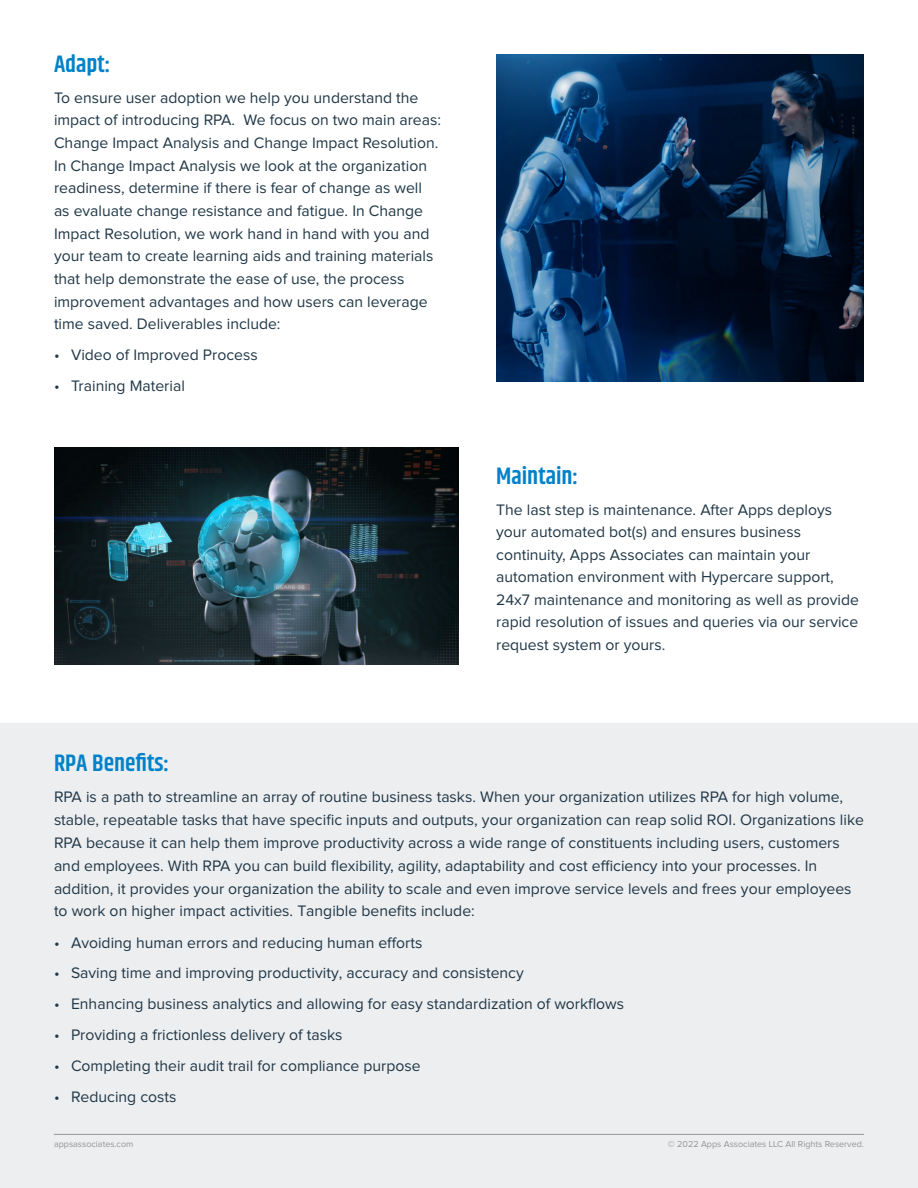
<style>
.page{position:relative;width:918px;height:1188px;background:#fff}
.page>*{position:absolute;margin:0;border:0;box-sizing:border-box;transform-origin:0 0}
.Body{font:600 24px "Khand";color:#0082ca}
.Body-2{font:15.75px/22.6px "Proxima Nova";color:#203746}
.t1{font:9px "Proxima Nova";color:#939598}
</style>
<div class="page">
<div style="left:0;top:723px;width:918px;height:465px;background:#edeef0"></div>
<img style="left:54px;top:447px;width:405px;height:218px">
<img style="left:496px;top:54px;width:368px;height:328px">
<hr style="left:54px;top:1134px;width:810px;height:1px;background:#939598">
<p class="Body" style="left:54px;top:48px;width:58px">Adapt:</p>
<p class="Body-2" style="left:54px;top:87px;width:389px">To ensure user adoption we help you understand the impact of introducing RPA. We focus on two main areas:<br>Change Impact Analysis and Change Impact Resolution.<br>In Change Impact Analysis we look at the organization readiness, determine if there is fear of change as well as evaluate change resistance and fatigue. In Change Impact Resolution, we work hand in hand with you and your team to create learning aids and training materials that help demonstrate the ease of use, the process improvement advantages and how users can leverage time saved. Deliverables include:</p>
<p class="Body-2" style="left:54px;top:344px;width:205px">• Video of Improved Process</p>
<p class="Body-2" style="left:54px;top:375px;width:132px">• Training Material</p>
<p class="Body" style="left:496px;top:460px;width:84px">Maintain:</p>
<p class="Body-2" style="left:496px;top:499px;width:364px">The last step is maintenance. After Apps deploys your automated bot(s) and ensures business continuity, Apps Associates can maintain your automation environment with Hypercare support, 24x7 maintenance and monitoring as well as provide rapid resolution of issues and queries via our service request system or yours.</p>
<p class="Body" style="left:54px;top:747px;width:117px">RPA Benefits:</p>
<p class="Body-2" style="left:54px;top:786px;width:811px">RPA is a path to streamline an array of routine business tasks. When your organization utilizes RPA for high volume, stable, repeatable tasks that have specific inputs and outputs, your organization can reap solid ROI. Organizations like RPA because it can help them improve productivity across a wide range of constituents including users, customers and employees. With RPA you can build flexibility, agility, adaptability and cost efficiency into your processes. In addition, it provides your organization the ability to scale and even improve service levels and frees your employees to work on higher impact activities. Tangible benefits include:</p>
<p class="Body-2" style="left:54px;top:932px;width:370px">• Avoiding human errors and reducing human efforts</p>
<p class="Body-2" style="left:54px;top:962px;width:471px">• Saving time and improving productivity, accuracy and consistency</p>
<p class="Body-2" style="left:54px;top:993px;width:572px">• Enhancing business analytics and allowing for easy standardization of workflows</p>
<p class="Body-2" style="left:54px;top:1024px;width:290px">• Providing a frictionless delivery of tasks</p>
<p class="Body-2" style="left:54px;top:1055px;width:368px">• Completing their audit trail for compliance purpose</p>
<p class="Body-2" style="left:54px;top:1086px;width:124px">• Reducing costs</p>
<p class="t1" style="left:54px;top:1139px;width:81px">appsassociates.com</p>
<p class="t1" style="left:668px;top:1139px;width:198px">© 2022 Apps Associates LLC All Rights Reserved.</p>
</div>
